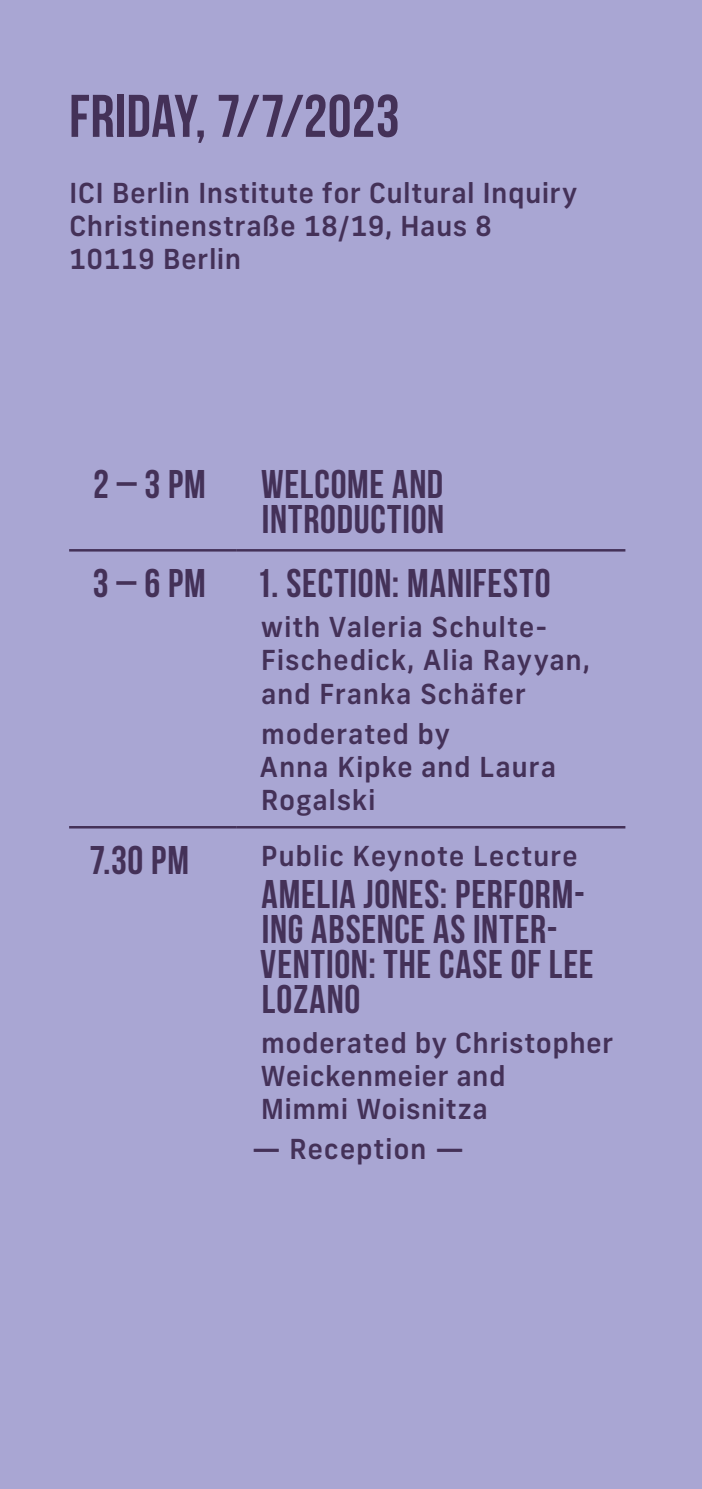
<style>
.page{position:relative;width:702px;height:1489px;background:#fff}
.page>*{position:absolute;margin:0;border:0;box-sizing:border-box;transform-origin:0 0}
.t1{font:700 60px "Bebas Neue";letter-spacing:.005em;color:#443158}
.t2{font:700 40px/35px "Bebas Neue";letter-spacing:.02em;color:#443158}
.t3{font:500 27.5px/33px "New Frank";letter-spacing:.02em;color:#443158}
</style>
<div class="page">
<div style="left:0;top:0;width:702px;height:1488px;background:#a9a6d3"></div>
<hr style="left:69px;top:549px;width:168px;height:2px;background:#443158">
<hr style="left:237px;top:549px;width:388px;height:2px;background:#443158">
<hr style="left:69px;top:826px;width:168px;height:2px;background:#443158">
<hr style="left:237px;top:826px;width:388px;height:2px;background:#443158">
<h1 class="t1" style="left:69px;top:83px;width:332px">FRIDAY, 7/7/2023</h1>
<p class="t3" style="left:69px;top:176px;width:509px">ICI Berlin Institute for Cultural Inquiry<br>Christinenstraße 18/19, Haus 8<br>10119 Berlin</p>
<h2 class="t2" style="left:93px;top:466px;width:114px">2 – 3 PM</h2>
<h2 class="t2" style="left:261px;top:466px;width:185px">WELCOME AND<br>INTRODUCTION</h2>
<h2 class="t2" style="left:93px;top:565px;width:114px">3 – 6 PM</h2>
<h2 class="t2" style="left:256px;top:565px;width:296px">1. SECTION: MANIFESTO</h2>
<p class="t3" style="left:261px;top:610px;width:331px">with Valeria Schulte-<br>Fischedick, Alia Rayyan, and Franka Schäfer</p>
<p class="t3" style="left:260px;top:717px;width:298px">moderated by<br>Anna Kipke and Laura<br>Rogalski</p>
<h2 class="t2" style="left:89px;top:842px;width:101px">7.30 PM</h2>
<p class="t3" style="left:261px;top:838px;width:318px">Public Keynote Lecture</p>
<h2 class="t2" style="left:260px;top:875px;width:335px">AMELIA JONES: PERFORM-<br>ING ABSENCE AS INTER-<br>VENTION: THE CASE OF LEE<br>LOZANO</h2>
<p class="t3" style="left:260px;top:1026px;width:354px">moderated by Christopher<br>Weickenmeier and<br>Mimmi Woisnitza</p>
<p class="t3" style="left:252px;top:1132px;width:214px">— Reception —</p>
</div>
